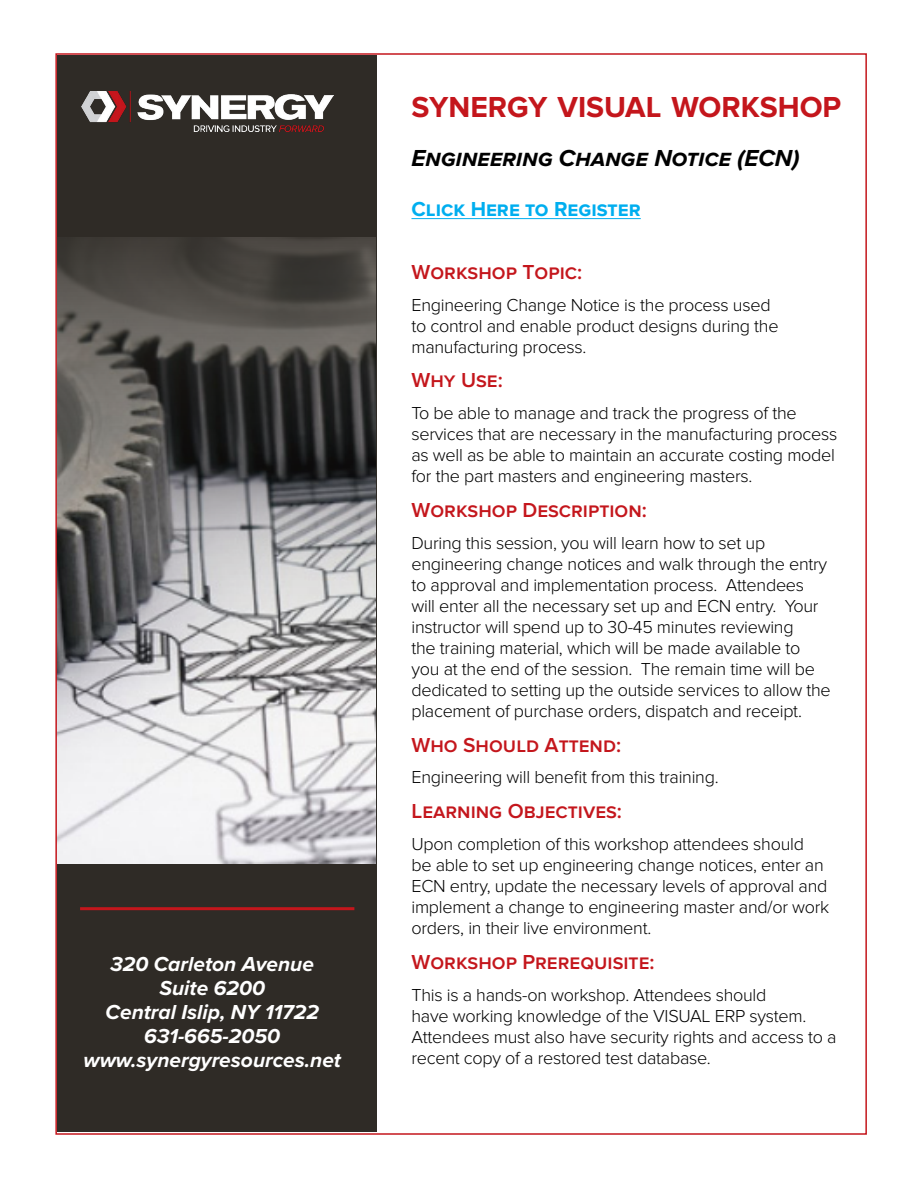
<style>
.page{position:relative;width:918px;height:1188px;background:#fff}
.page>*{position:absolute;margin:0;border:0;box-sizing:border-box;transform-origin:0 0}
.t1{font:700 30px "Proxima Nova";color:#c4161c}
.t2{font:italic 700 24px "Proxima Nova";color:#000}
.Cutline_9pt_Cool_Gre{font:600 21px "Proxima Nova";color:#c4161c}
.t3{font:italic 700 21px/24px "Proxima Nova";color:#fff;text-align:center}
.t4{font:700 21px "Proxima Nova";color:#00aeef}
.Cutline_9pt_Cool_Gre-2{font:300 18px/21px "Proxima Nova";letter-spacing:-.015em;color:#000}
</style>
<div class="page">
<div style="left:58px;top:56px;width:319px;height:1076px;background:#2f2b26"></div>
<img style="left:58px;top:238px;width:317px;height:625px">
<hr style="left:411px;top:218px;width:230px;height:1px;background:#00aeef">
<img style="left:82px;top:91px;width:251px;height:41px">
<hr style="left:80px;top:907px;width:274px;height:3px;background:#c4161c">
<p class="t3" style="left:111px;top:951px;width:205px">320 Carleton Avenue</p>
<p class="t3" style="left:160px;top:975px;width:107px">Suite 6200</p>
<p class="t3" style="left:106px;top:999px;width:215px">Central Islip, NY 11722</p>
<p class="t3" style="left:84px;top:1023px;width:260px">631-665-2050 www.synergyresources.net</p>
<p class="t1" style="left:411px;top:90px;width:431px">SYNERGY VISUAL WORKSHOP</p>
<p class="t2" style="left:411px;top:140px;width:390px">Engineering Change Notice (ECN)</p>
<p class="t4" style="left:411px;top:197px;width:231px">Click Here to Register</p>
<p class="Cutline_9pt_Cool_Gre" style="left:411px;top:260px;width:172px">Workshop Topic:</p>
<p class="Cutline_9pt_Cool_Gre-2" style="left:411px;top:294px;width:369px">Engineering Change Notice is the process used to control and enable product designs during the manufacturing process.</p>
<p class="Cutline_9pt_Cool_Gre" style="left:411px;top:368px;width:93px">Why Use:</p>
<p class="Cutline_9pt_Cool_Gre-2" style="left:411px;top:403px;width:427px">To be able to manage and track the progress of the services that are necessary in the manufacturing process as well as be able to maintain an accurate costing model for the part masters and engineering masters.</p>
<p class="Cutline_9pt_Cool_Gre" style="left:411px;top:498px;width:237px">Workshop Description:</p>
<p class="Cutline_9pt_Cool_Gre-2" style="left:411px;top:533px;width:421px">During this session, you will learn how to set up engineering change notices and walk through the entry to approval and implementation process. Attendees will enter all the necessary set up and ECN entry. Your instructor will spend up to 30-45 minutes reviewing<br>the training material, which will be made available to you at the end of the session. The remain time will be dedicated to setting up the outside services to allow the placement of purchase orders, dispatch and receipt.</p>
<p class="Cutline_9pt_Cool_Gre" style="left:411px;top:733px;width:211px">Who Should Attend:</p>
<p class="Cutline_9pt_Cool_Gre-2" style="left:411px;top:767px;width:309px">Engineering will benefit from this training.</p>
<p class="Cutline_9pt_Cool_Gre" style="left:411px;top:799px;width:212px">Learning Objectives:</p>
<p class="Cutline_9pt_Cool_Gre-2" style="left:411px;top:834px;width:419px">Upon completion of this workshop attendees should<br>be able to set up engineering change notices, enter an ECN entry, update the necessary levels of approval and implement a change to engineering master and/or work orders, in their live environment.</p>
<p class="Cutline_9pt_Cool_Gre" style="left:411px;top:950px;width:245px">Workshop Prerequisite:</p>
<p class="Cutline_9pt_Cool_Gre-2" style="left:411px;top:984px;width:427px">This is a hands-on workshop. Attendees should<br>have working knowledge of the VISUAL ERP system.<br>Attendees must also have security rights and access to a recent copy of a restored test database.</p>
</div>
